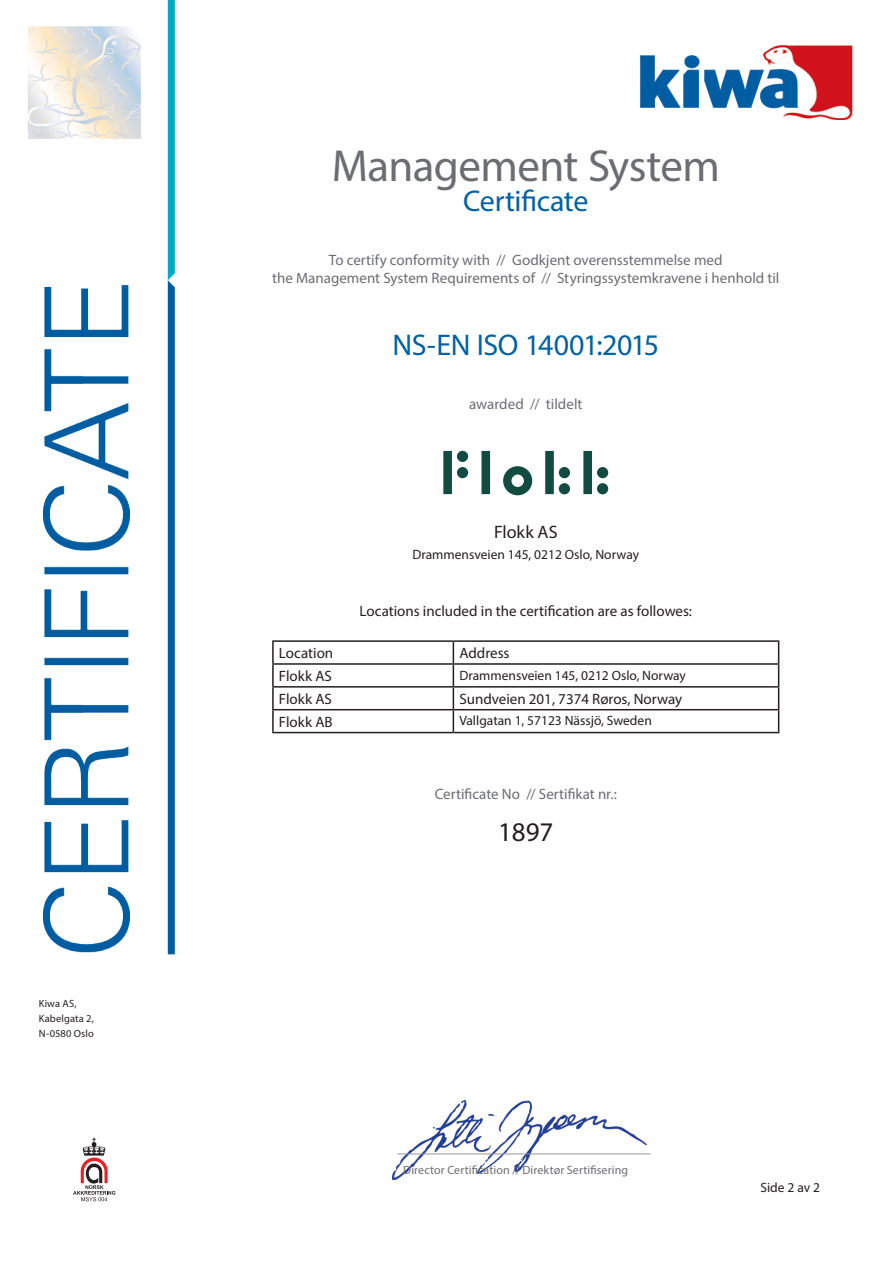
<style>
.page{position:relative;width:893px;height:1263px;background:#fff}
.page>*{position:absolute;margin:0;border:0;box-sizing:border-box;transform-origin:0 0}
.certificate_title{font:45px "Myriad Pro";letter-spacing:-.015em;color:#6c6d70}
.certificate{font:30px "Myriad Pro";letter-spacing:-.015em;color:#0062a5}
.t1{font:27px "Myriad Pro";color:#231f20}
.t2{font:18px "Myriad Pro";color:#231f20}
.explanation_text{font:15px "Myriad Pro";color:#6c6d70}
.explanation_text-2{font:15px "Myriad Pro";color:#231f20}
.t3{font:13.5px "Myriad Pro";color:#231f20}
.t4{font:12px "Myriad Pro";letter-spacing:.01em;color:#6c6d70}
.t5{font:10.5px/15px "Myriad Pro";letter-spacing:.015em;color:#231f20}
</style>
<div class="page">
<img style="left:28px;top:0;width:825px;height:1202px">
<hr style="left:272px;top:640px;width:181px;height:2px;background:#231f20">
<hr style="left:272px;top:642px;width:2px;height:21px;background:#231f20">
<hr style="left:453px;top:640px;width:326px;height:2px;background:#231f20">
<hr style="left:272px;top:663px;width:181px;height:2px;background:#231f20">
<hr style="left:272px;top:665px;width:2px;height:21px;background:#231f20">
<hr style="left:453px;top:663px;width:326px;height:2px;background:#231f20">
<hr style="left:272px;top:686px;width:181px;height:2px;background:#231f20">
<hr style="left:272px;top:688px;width:2px;height:21px;background:#231f20">
<hr style="left:453px;top:686px;width:326px;height:2px;background:#231f20">
<hr style="left:272px;top:709px;width:181px;height:1px;background:#231f20">
<hr style="left:272px;top:710px;width:2px;height:22px;background:#231f20">
<hr style="left:453px;top:709px;width:326px;height:1px;background:#231f20">
<svg style="left:453px;top:642px;width:1px;height:90px"></svg>
<svg style="left:778px;top:642px;width:1px;height:90px"></svg>
<hr style="left:272px;top:732px;width:181px;height:1px;background:#231f20">
<hr style="left:453px;top:732px;width:326px;height:1px;background:#231f20">
<img style="left:392px;top:1100px;width:254px;height:80px">
<hr style="left:397px;top:1153px;width:253px;height:1px;background:#939598">
<svg style="left:443px;top:451px;width:165px;height:44px"></svg>
<p class="t5" style="left:39px;top:995px;width:57px">Kiwa AS,<br>Kabelgata 2,<br>N-0580 Oslo</p>
<p class="certificate_title" style="left:332px;top:138px;width:390px">Management System</p>
<p class="certificate" style="left:463px;top:182px;width:127px">Certificate</p>
<p class="explanation_text" style="left:329px;top:250px;width:395px">To certify conformity with // Godkjent overensstemmelse med</p>
<p class="explanation_text" style="left:272px;top:268px;width:509px">the Management System Requirements of // Styringssystemkravene i henhold til</p>
<p class="certificate" style="left:392px;top:326px;width:268px">NS-EN ISO 14001:2015</p>
<p class="explanation_text" style="left:469px;top:394px;width:115px">awarded // tildelt</p>
<p class="t2" style="left:494px;top:521px;width:65px">Flokk AS</p>
<p class="t3" style="left:412px;top:546px;width:228px">Drammensveien 145, 0212 Oslo, Norway</p>
<p class="explanation_text-2" style="left:359px;top:602px;width:334px">Locations included in the certification are as followes:</p>
<p class="explanation_text-2" style="left:279px;top:644px;width:56px">Location</p>
<p class="explanation_text-2" style="left:459px;top:644px;width:52px">Address</p>
<p class="explanation_text-2" style="left:279px;top:666px;width:55px">Flokk AS</p>
<p class="t3" style="left:459px;top:667px;width:228px">Drammensveien 145, 0212 Oslo, Norway</p>
<p class="explanation_text-2" style="left:279px;top:689px;width:55px">Flokk AS</p>
<p class="explanation_text-2" style="left:459px;top:689px;width:224px">Sundveien 201, 7374 Røros, Norway</p>
<p class="explanation_text-2" style="left:279px;top:712px;width:55px">Flokk AB</p>
<p class="t3" style="left:459px;top:713px;width:194px">Vallgatan 1, 57123 Nässjö, Sweden</p>
<p class="explanation_text" style="left:435px;top:785px;width:184px">Certificate No // Sertifikat nr.:</p>
<p class="t1" style="left:498px;top:816px;width:57px">1897</p>
<p class="t4" style="left:403px;top:1163px;width:226px">Director Certification // Direktør Sertifisering</p>
<p class="t3" style="left:760px;top:1179px;width:61px">Side 2 av 2</p>
</div>
